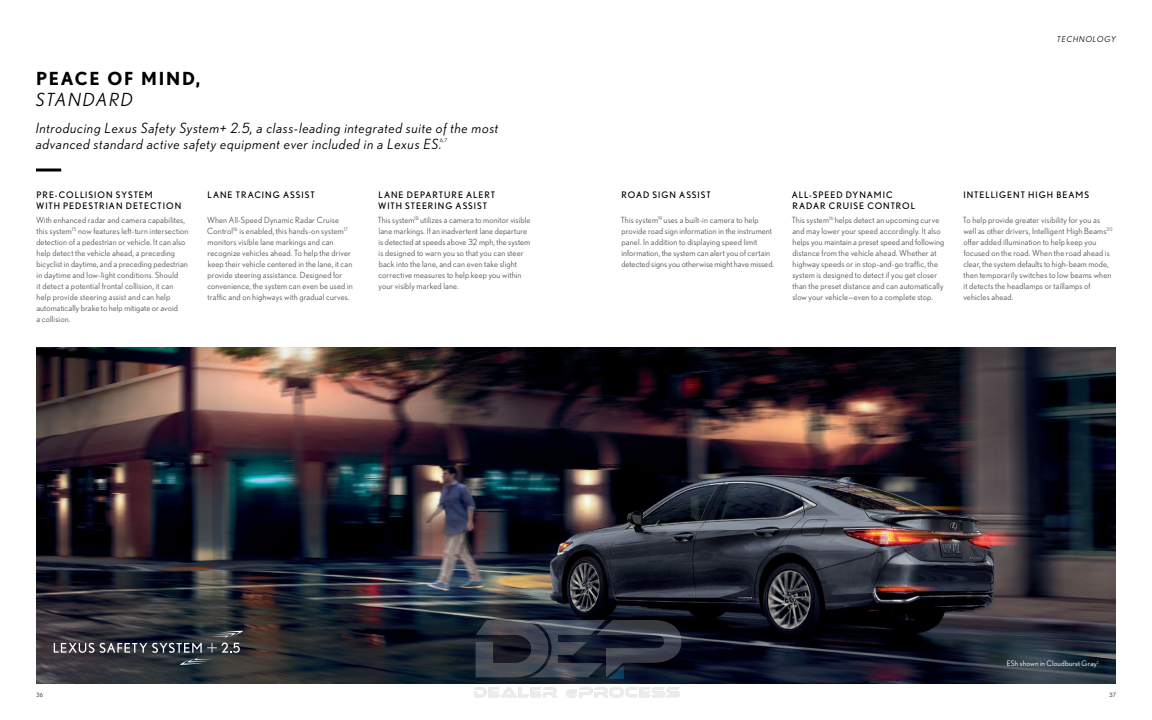
<style>
.page{position:relative;width:1152px;height:720px;background:#fff}
.page>*{position:absolute;margin:0;border:0;box-sizing:border-box;transform-origin:0 0}
.Medium_Headline{font:700 18px "Nobel";letter-spacing:.1em;color:#000}
.Medium_Subhead__Ital{font:italic 18px "Nobel";letter-spacing:.1em;color:#000}
.Medium_Subhead_2__It{font:italic 14px/16px "Nobel";letter-spacing:.05em;color:#000}
.small_headlines{font:9px/11px "Nobel";letter-spacing:.11em;color:#000}
.Body_Copy_80K{font:8.5px/11px "Nobel";letter-spacing:.015em;color:#58595b}
.Section_Head{font:italic 8px "Nobel";letter-spacing:.1em;color:#000}
.Cutline{font:7.5px "Nobel";letter-spacing:.025em;color:#fff}
.t1{font:6px "Nobel";color:#58595b}
.Medium_Subhead_2__It-2{font:italic 5.2px "Nobel";color:#000}
</style>
<div class="page">
<img style="left:36px;top:348px;width:1080px;height:336px">
<svg style="left:54px;top:630px;width:189px;height:35px;background:#3e4047"></svg>
<hr style="left:36px;top:169px;width:25px;height:3px;background:#000">
<img style="left:461px;top:599px;width:230px;height:99px">
<p class="Medium_Headline" style="left:36px;top:68px;width:166px">PEACE OF MIND,</p>
<p class="Medium_Subhead__Ital" style="left:36px;top:89px;width:99px">STANDARD</p>
<p class="Medium_Subhead_2__It" style="left:36px;top:120px;width:464px">Introducing Lexus Safety System+ 2.5, a class-leading integrated suite of the most advanced standard active safety equipment ever included in a Lexus ES.</p>
<p class="Medium_Subhead_2__It-2" style="left:440px;top:137px;width:9px">6,7</p>
<p class="small_headlines" style="left:36px;top:189px;width:147px">PRE-COLLISION SYSTEM<br>WITH PEDESTRIAN DETECTION</p>
<p class="Body_Copy_80K" style="left:36px;top:215px;width:154px">With enhanced radar and camera capabilites, this system<sup>15</sup> now features left-turn intersection detection of a pedestrian or vehicle. It can also help detect the vehicle ahead, a preceding bicyclist in daytime, and a preceding pedestrian in daytime and low-light conditions. Should<br>it detect a potential frontal collision, it can help provide steering assist and can help automatically brake to help mitigate or avoid<br>a collision.</p>
<p class="small_headlines" style="left:208px;top:189px;width:109px">LANE TRACING ASSIST</p>
<p class="Body_Copy_80K" style="left:207px;top:215px;width:147px">When All-Speed Dynamic Radar Cruise Control<sup>16</sup> is enabled, this hands-on system<sup>17 </sup>monitors visible lane markings and can recognize vehicles ahead. To help the driver keep their vehicle centered in the lane, it can provide steering assistance. Designed for convenience, the system can even be used in traffic and on highways with gradual curves.</p>
<p class="small_headlines" style="left:378px;top:189px;width:118px">LANE DEPARTURE ALERT<br>WITH STEERING ASSIST</p>
<p class="Body_Copy_80K" style="left:378px;top:215px;width:154px">This system<sup>18</sup> utilizes a camera to monitor visible lane markings. If an inadvertent lane departure is detected at speeds above 32 mph, the system is designed to warn you so that you can steer back into the lane, and can even take slight corrective measures to help keep you within your visibly marked lane.</p>
<p class="Section_Head" style="left:1057px;top:34px;width:60px">TECHNOLOGY</p>
<p class="small_headlines" style="left:622px;top:189px;width:91px">ROAD SIGN ASSIST</p>
<p class="Body_Copy_80K" style="left:621px;top:215px;width:155px">This system<sup>19</sup> uses a built-in camera to help provide road sign information in the instrument panel. In addition to displaying speed limit information, the system can alert you of certain detected signs you otherwise might have missed.</p>
<p class="small_headlines" style="left:792px;top:189px;width:125px">ALL-SPEED DYNAMIC<br>RADAR CRUISE CONTROL</p>
<p class="Body_Copy_80K" style="left:792px;top:215px;width:154px">This system<sup>16</sup> helps detect an upcoming curve and may lower your speed accordingly. It also helps you maintain a preset speed and following distance from the vehicle ahead. Whether at highway speeds or in stop-and-go traffic, the system is designed to detect if you get closer than the preset distance and can automatically slow your vehicle—even to a complete stop.</p>
<p class="small_headlines" style="left:964px;top:189px;width:127px">INTELLIGENT HIGH BEAMS</p>
<p class="Body_Copy_80K" style="left:963px;top:215px;width:151px">To help provide greater visibility for you as well as other drivers, Intelligent High Beams<sup>20 </sup>offer added illumination to help keep you focused on the road. When the road ahead is clear, the system defaults to high-beam mode, then temporarily switches to low beams when it detects the headlamps or taillamps of vehicles ahead.</p>
<p class="Cutline" style="left:1007px;top:659px;width:93px">ESh shown in Cloudburst Gray<sup>1</sup></p>
<p class="t1" style="left:36px;top:692px;width:9px">36</p>
<p class="t1" style="left:1109px;top:692px;width:8px">37</p>
</div>
